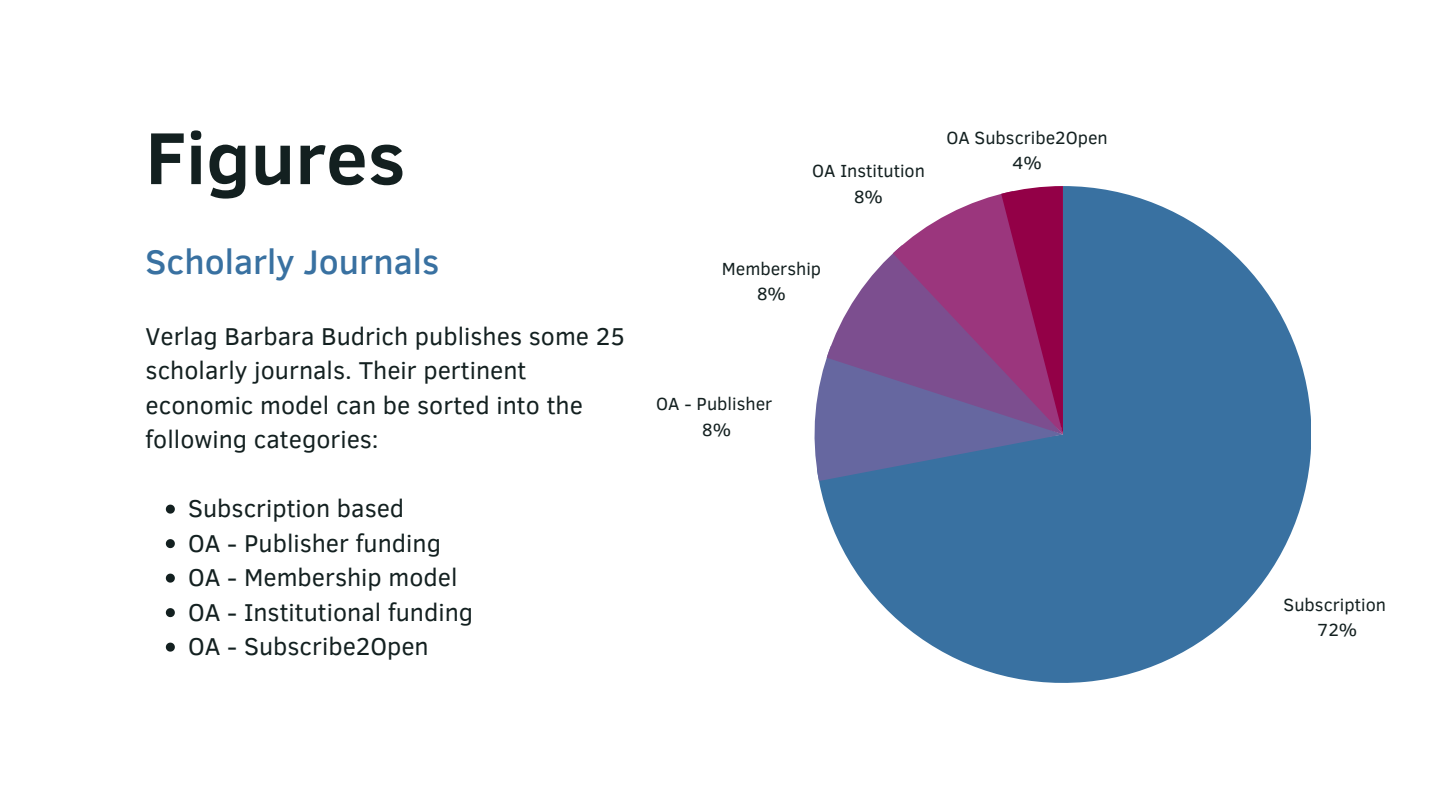
<style>
.page{position:relative;width:1440px;height:810px;background:#fff}
.page>*{position:absolute;margin:0;border:0;box-sizing:border-box;transform-origin:0 0}
.t1{font:700 75px "Clear Sans";color:#132020}
.t2{font:500 35px "Clear Sans";color:#3971a1}
.t3{font:25px/34.5px "Clear Sans";color:#132020}
.t4{font:18px "Clear Sans";color:#132020}
</style>
<div class="page">
<svg style="left:819px;top:186px;width:492px;height:497px;fill:#3971a1"></svg>
<svg style="left:815px;top:186px;width:248px;height:295px"></svg>
<svg style="left:166px;top:505px;width:9px;height:9px"></svg>
<svg style="left:166px;top:539px;width:9px;height:9px"></svg>
<svg style="left:166px;top:574px;width:9px;height:9px"></svg>
<svg style="left:166px;top:608px;width:9px;height:9px"></svg>
<svg style="left:166px;top:643px;width:9px;height:9px"></svg>
<p class="t1" style="left:146px;top:103px;width:261px">Figures</p>
<p class="t2" style="left:146px;top:237px;width:295px">Scholarly Journals</p>
<p class="t3" style="left:146px;top:318px;width:481px">Verlag Barbara Budrich publishes some 25 scholarly journals. Their pertinent economic model can be sorted into the following categories:</p>
<p class="t3" style="left:188px;top:490px;width:218px">Subscription based</p>
<p class="t3" style="left:188px;top:525px;width:254px">OA - Publisher funding</p>
<p class="t3" style="left:188px;top:559px;width:271px">OA - Membership model</p>
<p class="t3" style="left:188px;top:594px;width:287px">OA - Institutional funding</p>
<p class="t3" style="left:188px;top:628px;width:242px">OA - Subscribe2Open</p>
<p class="t4" style="left:812px;top:158px;width:114px">OA Institution</p>
<p class="t4" style="left:854px;top:183px;width:30px">8%</p>
<p class="t4" style="left:722px;top:256px;width:101px">Membership</p>
<p class="t4" style="left:757px;top:281px;width:30px">8%</p>
<p class="t4" style="left:946px;top:125px;width:163px">OA Subscribe2Open</p>
<p class="t4" style="left:1012px;top:150px;width:31px">4%</p>
<p class="t4" style="left:656px;top:391px;width:118px">OA - Publisher</p>
<p class="t4" style="left:702px;top:416px;width:30px">8%</p>
<p class="t4" style="left:1284px;top:591px;width:104px">Subscription</p>
<p class="t4" style="left:1317px;top:617px;width:41px">72%</p>
</div>
